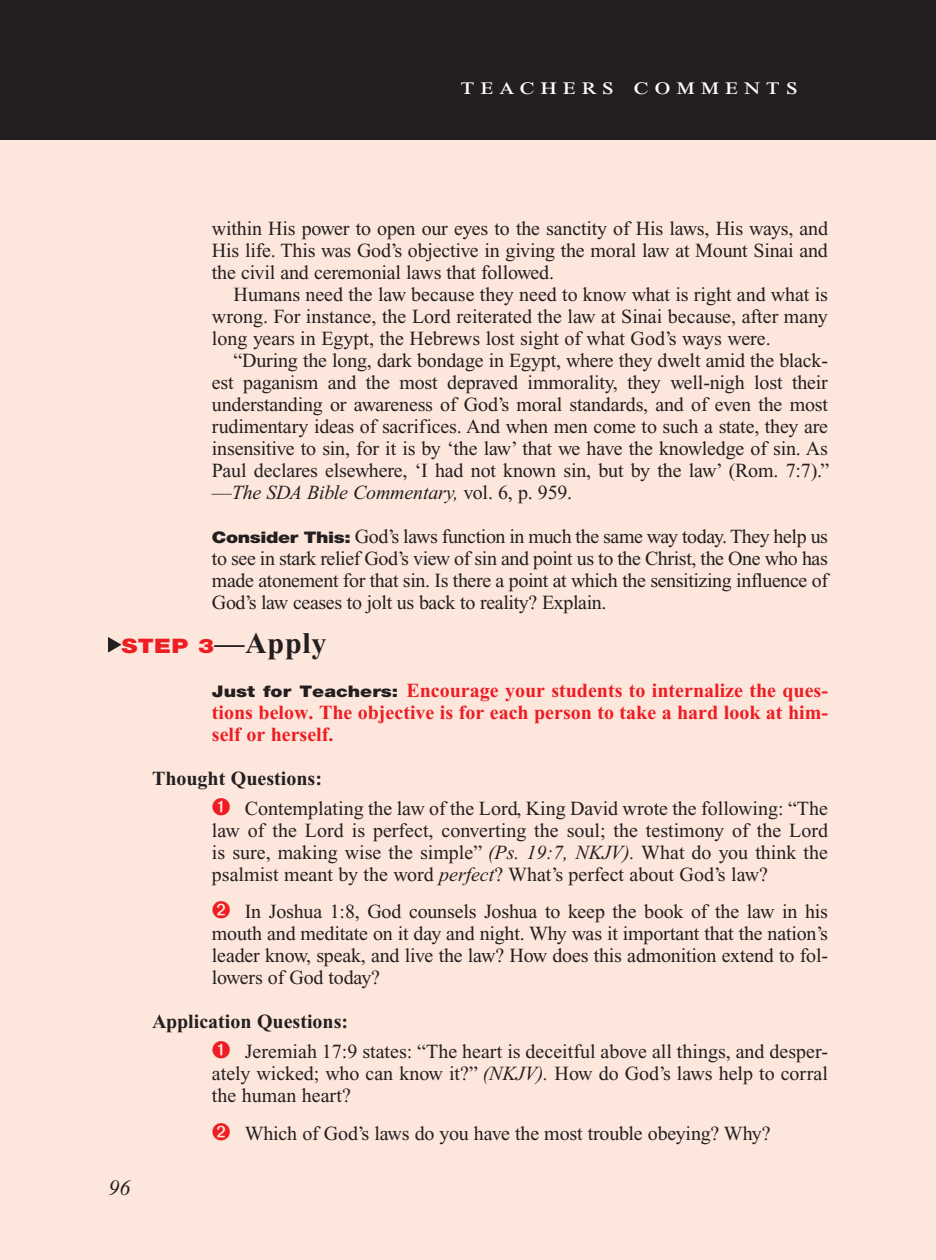
<style>
.page{position:relative;width:936px;height:1260px;background:#fff}
.page>*{position:absolute;margin:0;border:0;box-sizing:border-box;transform-origin:0 0}
.T_Aim_bodyXindent{font:700 30px "Times New Roman PS Std";letter-spacing:.025em;color:#231f20}
.Teachers_Comments_He{font:24px "Times New Roman PS Std";letter-spacing:.2em;color:#fff;scale:1.2 1}
.PageNumbers{font:italic 22px "Times New Roman PS Std";color:#231f20}
.Objectives_Body_Text{font:20px/22px "Times New Roman PS Std";letter-spacing:-.01em;color:#231f20;text-align:justify}
.Bulleted_Points1{font:20px/22px "Times New Roman PS Std";color:#231f20;text-align:justify}
.Objectives_Body_Text-2{font:700 20px/22px "Times New Roman PS Std";color:#ee1d23;text-align:justify}
.Roman_Numeral_Sub_He{font:700 20px "Times New Roman PS Std";color:#231f20}
.s1{font-style:italic}
.s2{font-family:"Helvetica Neue LT Std";font-weight:900;font-size:16px}
.s3{font-family:"Helvetica Neue LT Std";font-weight:900;font-size:20px;color:#ee1d23}
.s4{font-family:"Helvetica Neue LT Std";font-weight:900;font-size:16px;color:#231f20}
</style>
<div class="page">
<div style="left:0;top:134px;width:936px;height:1126px;background:#fde7dc"></div>
<svg style="left:108px;top:637px;width:14px;height:16px"></svg>
<div style="left:0;top:0;width:936px;height:140px;background:#231f20"></div>
<p class="Teachers_Comments_He" style="left:461px;top:73px;width:283px">teachers comments</p>
<p class="Objectives_Body_Text" style="left:212px;top:217px;width:618px">within His power to open our eyes to the sanctity of His laws, His ways, and His life. This was God’s objective in giving the moral law at Mount Sinai and the civil and ceremonial laws that followed.</p>
<p class="Objectives_Body_Text" style="left:212px;top:283px;width:618px;text-indent:22px">Humans need the law because they need to know what is right and what is wrong. For instance, the Lord reiterated the law at Sinai because, after many long years in Egypt, the Hebrews lost sight of what God’s ways were.</p>
<p class="Objectives_Body_Text" style="left:212px;top:349px;width:619px;text-indent:22px">“During the long, dark bondage in Egypt, where they dwelt amid the black&shy;est paganism and the most depraved immorality, they well-nigh lost their understanding or awareness of God’s moral standards, and of even the most rudimentary ideas of sacrifices. And when men come to such a state, they are insensitive to sin, for it is by ‘the law’ that we have the knowledge of sin. As Paul declares elsewhere, ‘I had not known sin, but by the law’ (Rom. 7:7).” —<span class="s1">The SDA Bible Commentary,</span> vol. 6, p. 959.</p>
<p class="Objectives_Body_Text" style="left:212px;top:525px;width:618px"><span class="s2">Consider This:</span> God’s laws function in much the same way today. They help us to see in stark relief God’s view of sin and point us to the Christ, the One who has made atonement for that sin. Is there a point at which the sensitizing influence of God’s law ceases to jolt us back to reality? Explain.</p>
<p class="T_Aim_bodyXindent" style="left:122px;top:626px;width:206px"><span class="s3">STEP 3</span>—Apply</p>
<p class="Objectives_Body_Text-2" style="left:212px;top:679px;width:618px"><span class="s4">Just for Teachers:</span> Encourage your students to internalize the ques&shy;tions below. The objective is for each person to take a hard look at him&shy;self or herself.</p>
<p class="Roman_Numeral_Sub_He" style="left:152px;top:767px;width:171px">Thought Questions:</p>
<p class="Bulleted_Points1" style="left:212px;top:797px;width:618px;text-indent:33px">Contemplating the law of the Lord, King David wrote the following: “The law of the Lord is perfect, converting the soul; the testimony of the Lord is sure, making wise the simple” <span class="s1">(Ps. 19:7, NKJV).</span> What do you think the psalmist meant by the word <span class="s1">perfect</span>? What’s perfect about God’s law?</p>
<p class="Bulleted_Points1" style="left:212px;top:901px;width:618px;text-indent:33px">In Joshua 1:8, God counsels Joshua to keep the book of the law in his mouth and meditate on it day and night. Why was it important that the nation’s leader know, speak, and live the law? How does this admonition extend to fol&shy;lowers of God today?</p>
<p class="Roman_Numeral_Sub_He" style="left:152px;top:1011px;width:198px">Application Questions:</p>
<p class="Bulleted_Points1" style="left:212px;top:1041px;width:618px;text-indent:33px">Jeremiah 17:9 states: “The heart is deceitful above all things, and desper&shy;ately wicked; who can know it?” <span class="s1">(NKJV).</span> How do God’s laws help to corral the human heart?</p>
<p class="Bulleted_Points1" style="left:245px;top:1123px;width:527px">Which of God’s laws do you have the most trouble obeying? Why?</p>
<p class="PageNumbers" style="left:109px;top:1176px;width:23px">96</p>
</div>
